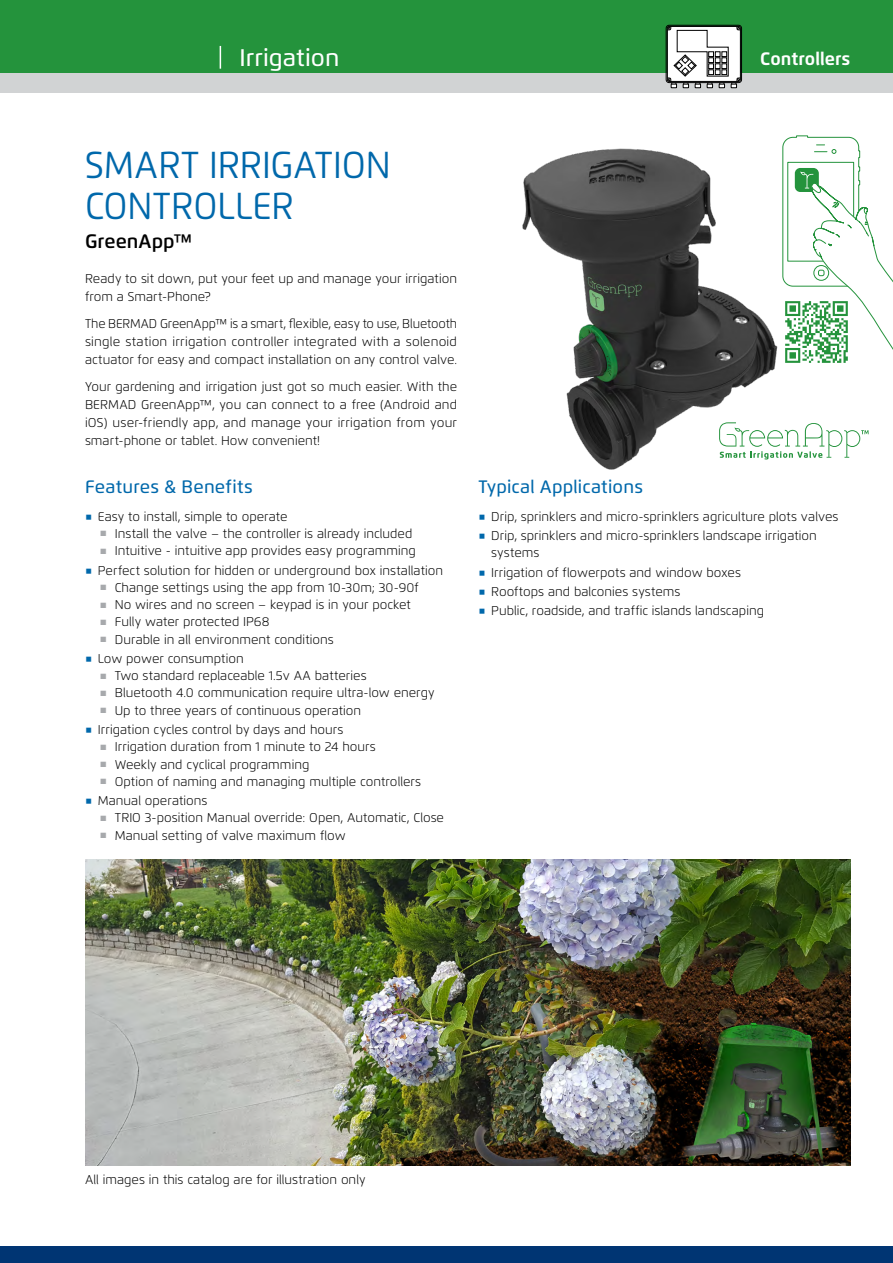
<style>
.page{position:relative;width:893px;height:1263px;background:#fff}
.page>*{position:absolute;margin:0;border:0;box-sizing:border-box;transform-origin:0 0}
.t1{font:37.5px/40.5px "Flexo";letter-spacing:-.005em;color:#0068ab;scale:.95 1}
.t2{font:500 24px "Flexo";color:#fff}
.t3{font:600 19.5px "Flexo";color:#000}
.t4{font:500 18px "Flexo";letter-spacing:.015em;color:#0068ab}
.t5{font:700 18px "Flexo";color:#fff}
.t6{font:300 12.75px/19.4px "Flexo";color:#000}
.s1{font-family:"Win Soft Pro";font-weight:500;font-size:19.2px;color:#0068ab}
.s2{color:#a7a9ac}
</style>
<div class="page">
<div style="left:0;top:1247px;width:893px;height:16px;background:#003573"></div>
<div style="left:0;top:0;width:893px;height:74px;background:#24933c"></div>
<div style="left:0;top:74px;width:893px;height:19px;background:#d1d3d4"></div>
<svg style="left:220px;top:46px;width:1px;height:23px"></svg>
<svg style="left:666px;top:25px;width:76px;height:63px;background:#bcbdbd"></svg>
<img style="left:85px;top:860px;width:765px;height:305px">
<img style="left:522px;top:148px;width:256px;height:322px">
<svg style="left:719px;top:422px;width:150px;height:37px"></svg>
<svg style="left:782px;top:135px;width:111px;height:215px"></svg>
<img style="left:784px;top:300px;width:65px;height:63px">
<h2 class="t2" style="left:240px;top:43px;width:101px">Irrigation</h2>
<h3 class="t5" style="left:760px;top:48px;width:92px">Controllers</h3>
<h1 class="t1" style="left:85px;top:145px;width:323px">SMART IRRIGATION<br>CONTROLLER</h1>
<h3 class="t3" style="left:85px;top:230px;width:109px">GreenApp™</h3>
<p class="t6" style="left:85px;top:270px;width:374px;line-height:18px">Ready to sit down, put your feet up and manage your irrigation from a Smart-Phone?</p>
<p class="t6" style="left:85px;top:315px;width:374px;line-height:18px;text-align:justify">The BERMAD GreenApp™ is a smart, flexible, easy to use, Bluetooth single station irrigation controller integrated with a solenoid actuator for easy and compact installation on any control valve.</p>
<p class="t6" style="left:85px;top:377px;width:374px;line-height:18px;text-align:justify">Your gardening and irrigation just got so much easier. With the BERMAD GreenApp™, you can connect to a free (Android and iOS) user-friendly app, and manage your irrigation from your smart-phone or tablet. How convenient!</p>
<h3 class="t4" style="left:85px;top:475px;width:169px">Features &amp; Benefits</h3>
<p class="t6" style="left:85px;top:506px;width:204px"><span class="s1">ֺ</span> Easy to install, simple to operate</p>
<p class="t6" style="left:100px;top:524px;width:313px"><span class="s2">■</span> Install the valve – the controller is already included</p>
<p class="t6" style="left:85px;top:541px;width:360px;text-indent:15px"><span class="s2">■</span> Intuitive - intuitive app provides easy programming<br><span class="s1">ֺ</span> Perfect solution for hidden or underground box installation</p>
<p class="t6" style="left:100px;top:578px;width:320px"><span class="s2">■</span> Change settings using the app from 10-30m; 30-90f</p>
<p class="t6" style="left:100px;top:595px;width:312px"><span class="s2">■</span> No wires and no screen – keypad is in your pocket</p>
<p class="t6" style="left:100px;top:612px;width:171px"><span class="s2">■</span> Fully water protected IP68</p>
<p class="t6" style="left:85px;top:629px;width:250px;text-indent:15px"><span class="s2">■</span> Durable in all environment conditions <span class="s1">ֺ</span> Low power consumption</p>
<p class="t6" style="left:100px;top:666px;width:268px"><span class="s2">■</span> Two standard replaceable 1.5v AA batteries</p>
<p class="t6" style="left:100px;top:683px;width:336px"><span class="s2">■</span> Bluetooth 4.0 communication require ultra-low energy</p>
<p class="t6" style="left:85px;top:700px;width:278px;text-indent:15px"><span class="s2">■</span> Up to three years of continuous operation <span class="s1">ֺ</span> Irrigation cycles control by days and hours</p>
<p class="t6" style="left:100px;top:737px;width:277px"><span class="s2">■</span> Irrigation duration from 1 minute to 24 hours</p>
<p class="t6" style="left:100px;top:754px;width:210px"><span class="s2">■</span> Weekly and cyclical programming</p>
<p class="t6" style="left:85px;top:772px;width:338px;text-indent:15px"><span class="s2">■</span> Option of naming and managing multiple controllers <span class="s1">ֺ</span> Manual operations</p>
<p class="t6" style="left:100px;top:808px;width:345px"><span class="s2">■</span> TRIO 3-position Manual override: Open, Automatic, Close</p>
<p class="t6" style="left:100px;top:825px;width:247px"><span class="s2">■</span> Manual setting of valve maximum flow</p>
<h3 class="t4" style="left:478px;top:475px;width:166px">Typical Applications</h3>
<p class="t6" style="left:478px;top:506px;width:362px"><span class="s1">ֺ</span> Drip, sprinklers and micro-sprinklers agriculture plots valves <span class="s1">ֺ</span> Drip, sprinklers and micro-sprinklers landscape irrigation</p>
<p class="t6" style="left:478px;top:543px;width:287px;text-indent:13px">systems<br><span class="s1">ֺ</span> Irrigation of flowerpots and window boxes<br><span class="s1">ֺ</span> Rooftops and balconies systems<br><span class="s1">ֺ</span> Public, roadside, and traffic islands landscaping</p>
<p class="t6" style="left:85px;top:1170px;width:282px">All images in this catalog are for illustration only</p>
</div>
